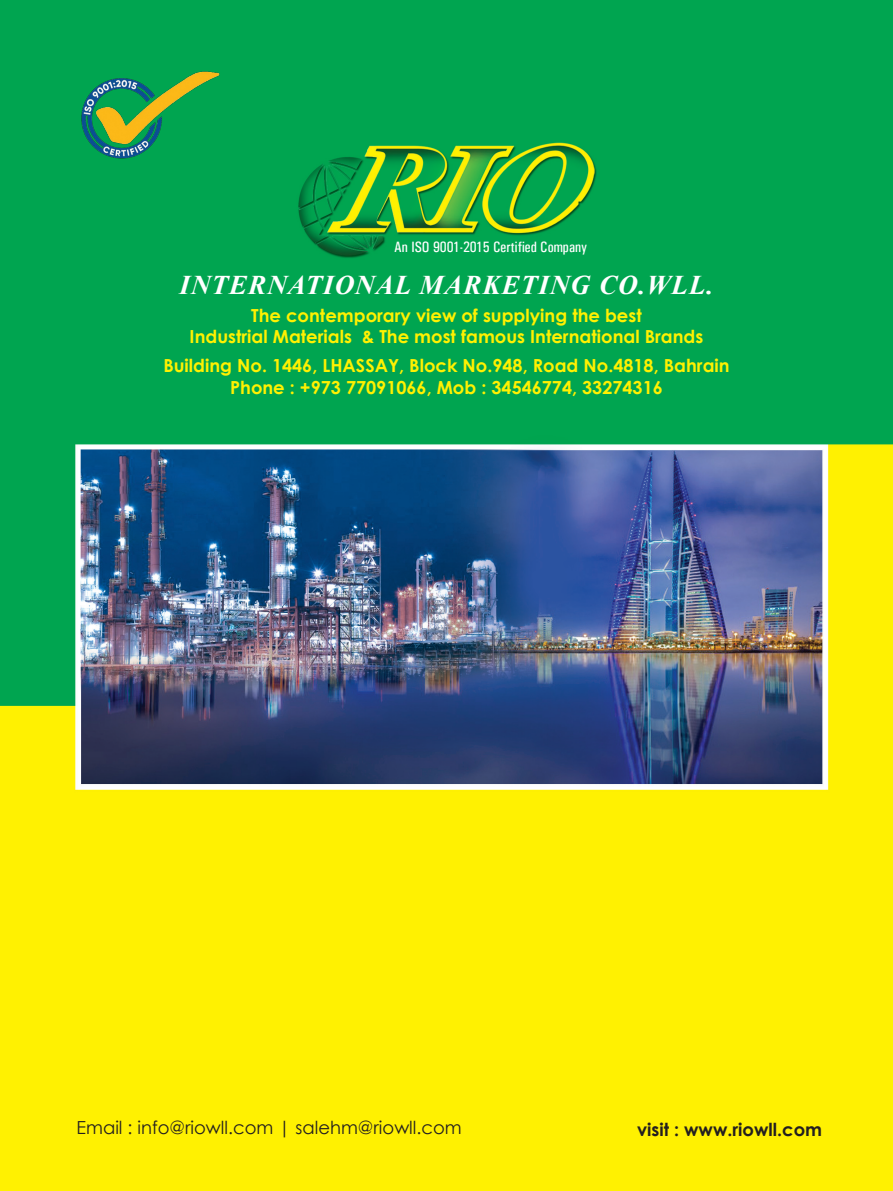
<style>
.page{position:relative;width:893px;height:1191px;background:#fff}
.page>*{position:absolute;margin:0;border:0;box-sizing:border-box;transform-origin:0 0}
.t1{font:italic 700 27px "Times New Roman";letter-spacing:.04em;color:#fff}
.t2{font:700 18px/21.6px "Century Gothic";color:#fff101;text-align:center}
.t3{font:18px "Century Gothic";color:#231f20}
.t4{font:700 18px "Century Gothic";color:#231f20}
.t5{font:15px "Univers Condensed";color:#fff}
</style>
<div class="page">
<img style="left:0;top:0;width:893px;height:1191px">
<img style="left:75px;top:55px;width:147px;height:118px">
<p class="t5" style="left:394px;top:238px;width:194px">An ISO 9001-2015 Certified Company</p>
<h1 class="t1" style="left:179px;top:266px;width:535px">INTERNATIONAL MARKETING CO.WLL.</h1>
<p class="t2" style="left:190px;top:303px;width:515px">The contemporary view of supplying the best<br>Industrial Materials &amp; The most famous International Brands</p>
<p class="t2" style="left:163px;top:354px;width:568px">Building No. 1446, LHASSAY, Block No.948, Road No.4818, Bahrain<br>Phone : +973 77091066, Mob : 34546774, 33274316</p>
<p class="t3" style="left:77px;top:1114px;width:387px">Email : info@riowll.com | salehm@riowll.com</p>
<p class="t4" style="left:637px;top:1115px;width:187px">visit : www.riowll.com</p>
</div>
